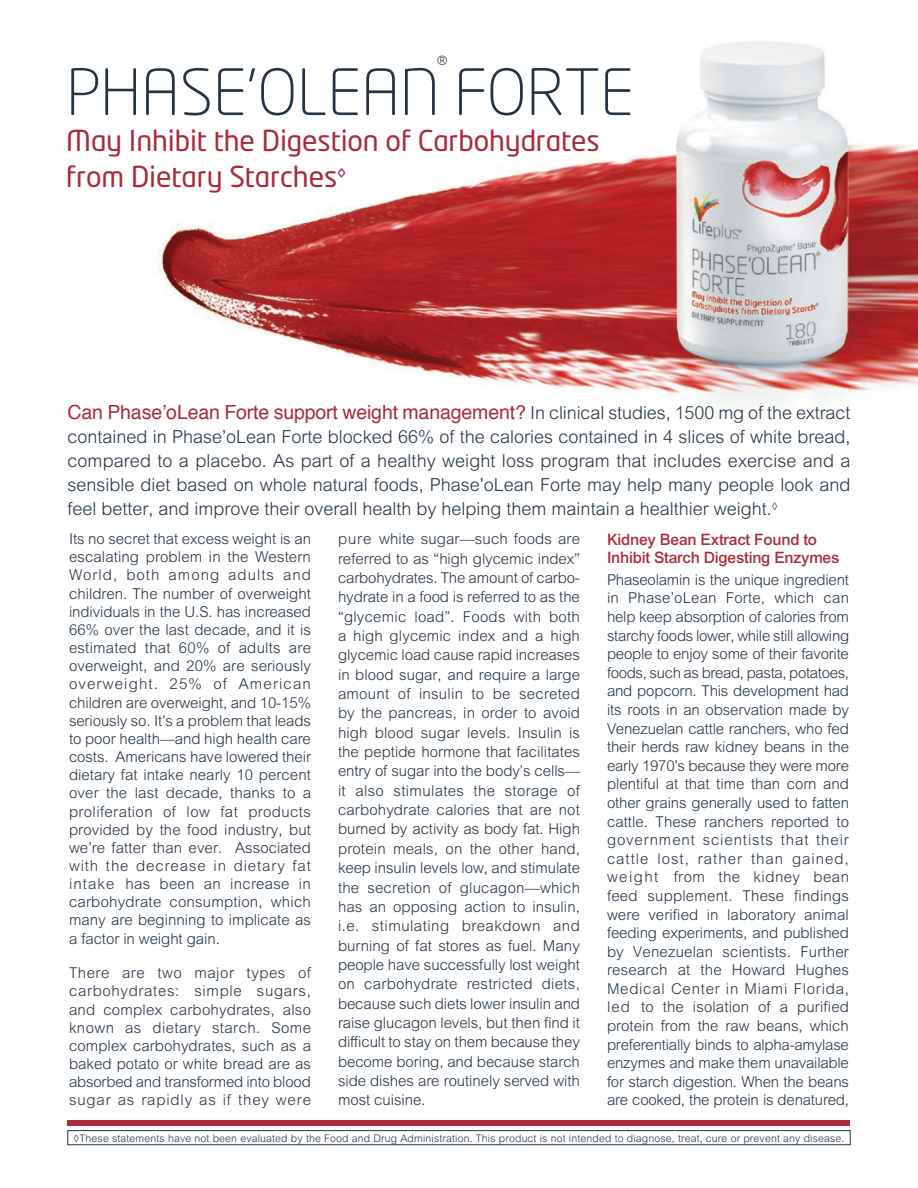
<style>
.page{position:relative;width:918px;height:1188px;background:#fff}
.page>*{position:absolute;margin:0;border:0;box-sizing:border-box;transform-origin:0 0}
.Intro_Text-1{font:300 63px "Neo Tech Std";color:#243444}
.Intro_Text-1-2{font:28.5px/36px "Neo Tech Std";letter-spacing:-.005em;color:#a92b39}
.Intro_Text-1-3{font:19.5px "Helvetica";letter-spacing:-.005em;color:#a92b39}
.Intro_Text-1-4{font:300 18px/24px "Arial MT Std";color:#243444;text-align:justify}
.Intro_Text-1-5{font:300 18px "Neo Tech Std";color:#243444}
.Subheads{font:500 15.75px/18.6px "Arial MT Std";letter-spacing:-.015em;color:#a92b39}
.Text-1{font:300 15px/18.1px "Arial MT Std";color:#243444;text-align:justify}
.DSHEA{font:300 10.5px "Arial MT Std";letter-spacing:.015em;color:#243444}
.s1{font-family:"Arial MT Std";font-weight:300;font-size:18px;color:#243444}
</style>
<div class="page">
<img style="left:157px;top:41px;width:761px;height:362px">
<div style="left:67px;top:1130px;width:784px;height:15px;border:1px solid #243444"></div>
<div style="left:68px;top:1120px;width:782px;height:6px;background:#a92b39"></div>
<p class="Intro_Text-1-5" style="left:437px;top:51px;width:13px">®</p>
<p class="Intro_Text-1" style="left:66px;top:55px;width:569px">PHASE’OLEAN FORTE</p>
<p class="Intro_Text-1-2" style="left:66px;top:122px;width:535px">May Inhibit the Digestion of Carbohydrates from Dietary Starches<sup>◊</sup></p>
<p class="Intro_Text-1-3" style="left:68px;top:397px;width:784px">Can Phase’oLean Forte support weight management? <span class="s1">In clinical studies, 1500 mg of the extract</span></p>
<p class="Intro_Text-1-4" style="left:68px;top:426px;width:784px">contained in Phase’oLean Forte blocked 66% of the calories contained in 4 slices of white bread, compared to a placebo. As part of a healthy weight loss program that includes exercise and a sensible diet based on whole natural foods, Phase’oLean Forte may help many people look and feel better, and improve their overall health by helping them maintain a healthier weight.<sup>◊</sup></p>
<p class="Text-1" style="left:69px;top:531px;width:244px">Its no secret that excess weight is an escalating problem in the Western World, both among adults and children. The number of overweight individuals in the U.S. has increased 66% over the last decade, and it is estimated that 60% of adults are overweight, and 20% are seriously overweight. 25% of American children are overweight, and 10-15% seriously so. It’s a problem that leads to poor health—and high health care costs. Americans have lowered their dietary fat intake nearly 10 percent over the last decade, thanks to a proliferation of low fat products provided by the food industry, but we’re fatter than ever. Associated with the decrease in dietary fat intake has been an increase in carbohydrate consumption, which many are beginning to implicate as a factor in weight gain.</p>
<p class="Text-1" style="left:69px;top:965px;width:244px">There are two major types of carbohydrates: simple sugars, and complex carbohydrates, also known as dietary starch. Some complex carbohydrates, such as a baked potato or white bread are as absorbed and transformed into blood sugar as rapidly as if they were</p>
<p class="Text-1" style="left:338px;top:530px;width:244px;line-height:19.4px;text-align:left">pure white sugar—such foods are referred to as “high glycemic index” carbohydrates. The amount of carbo-- hydrate in a food is referred to as the “glycemic load”. Foods with both a high glycemic index and a high glycemic load cause rapid increases in blood sugar, and require a large amount of insulin to be secreted by the pancreas, in order to avoid high blood sugar levels. Insulin is the peptide hormone that facilitates entry of sugar into the body’s cells— it also stimulates the storage of carbohydrate calories that are not burned by activity as body fat. High protein meals, on the other hand, keep insulin levels low, and stimulate the secretion of glucagon—which has an opposing action to insulin, i.e. stimulating breakdown and burning of fat stores as fuel. Many people have successfully lost weight on carbohydrate restricted diets, because such diets lower insulin and raise glucagon levels, but then find it difficult to stay on them because they become boring, and because starch side dishes are routinely served with most cuisine.</p>
<p class="Subheads" style="left:607px;top:530px;width:234px">Kidney Bean Extract Found to<br>Inhibit Starch Digesting Enzymes</p>
<p class="Text-1" style="left:607px;top:571px;width:244px;line-height:18.6px">Phaseolamin is the unique ingredient in Phase’oLean Forte, which can help keep absorption of calories from starchy foods lower, while still allowing people to enjoy some of their favorite foods, such as bread, pasta, potatoes, and popcorn. This development had its roots in an observation made by Venezuelan cattle ranchers, who fed their herds raw kidney beans in the early 1970’s because they were more plentiful at that time than corn and other grains generally used to fatten cattle. These ranchers reported to government scientists that their cattle lost, rather than gained, weight from the kidney bean feed supplement. These findings were verified in laboratory animal feeding experiments, and published by Venezuelan scientists. Further research at the Howard Hughes Medical Center in Miami Florida, led to the isolation of a purified protein from the raw beans, which preferentially binds to alpha-amylase enzymes and make them unavailable for starch digestion. When the beans are cooked, the protein is denatured,</p>
<p class="DSHEA" style="left:74px;top:1132px;width:772px">◊These statements have not been evaluated by the Food and Drug Administration. This product is not intended to diagnose, treat, cure or prevent any disease.</p>
</div>
